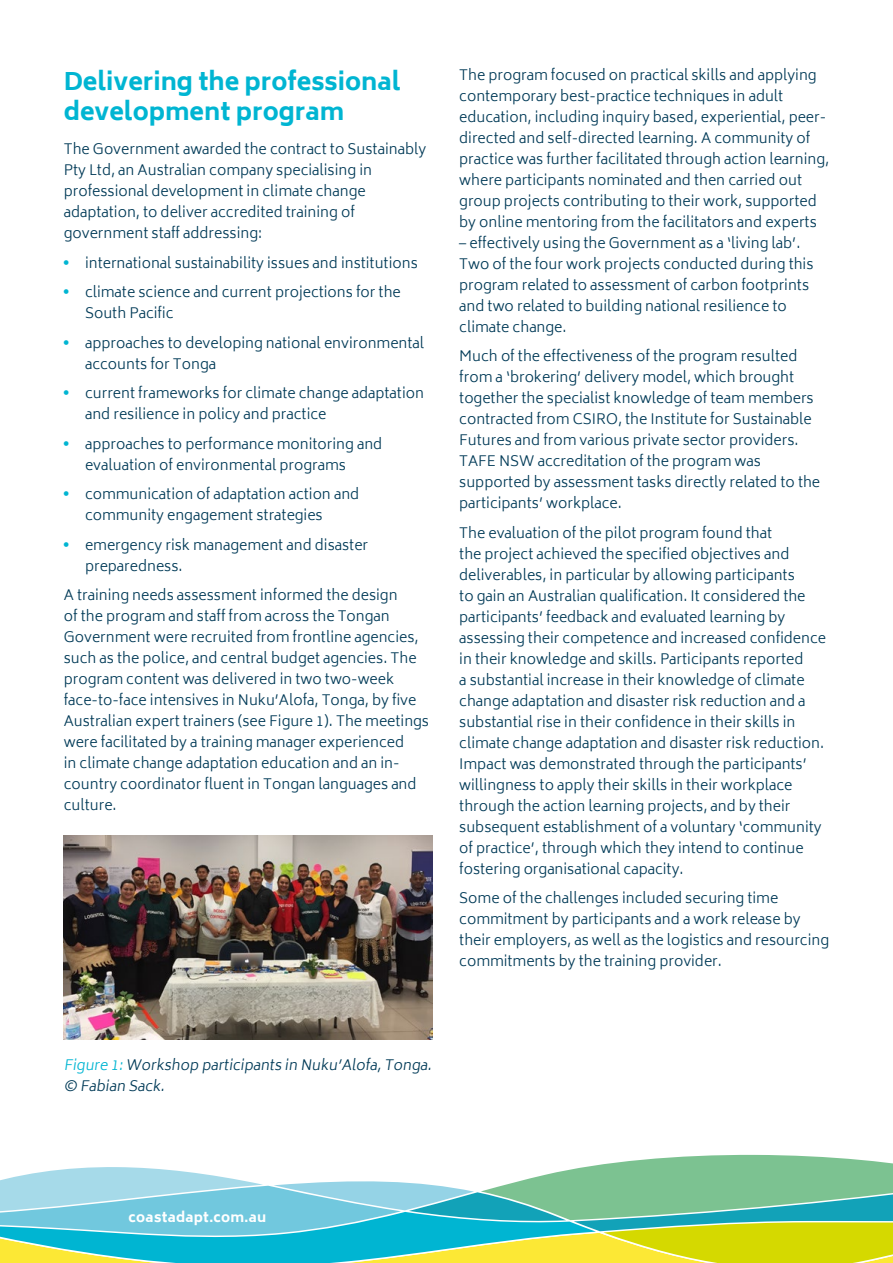
<style>
.page{position:relative;width:893px;height:1263px;background:#fff}
.page>*{position:absolute;margin:0;border:0;box-sizing:border-box;transform-origin:0 0}
.t1{font:800 24px/30px "Biryani";color:#00b5d2}
.t2{font:300 14.25px/21px "Biryani";color:#003a57}
.t3{font:800 13.5px "Biryani";letter-spacing:.02em;color:#fff}
.s1{font-weight:800;color:#00b5d2}
.s2{color:#00b5d2}
</style>
<div class="page">
<svg style="left:0;top:1154px;width:893px;height:109px"></svg>
<img style="left:64px;top:836px;width:369px;height:203px">
<h1 class="t1" style="left:64px;top:67px;width:338px">Delivering the professional development program</h1>
<p class="t2" style="left:64px;top:139px;width:364px">The Government awarded the contract to Sustainably Pty Ltd, an Australian company specialising in professional development in climate change adaptation, to deliver accredited training of government staff addressing:</p>
<p class="t2" style="left:64px;top:252px;width:356px"><span class="s1">•</span> international sustainability issues and institutions</p>
<p class="t2" style="left:85px;top:282px;width:317px;text-indent:-21px"><span class="s1">•</span> climate science and current projections for the<br>South Pacific</p>
<p class="t2" style="left:85px;top:332px;width:341px;text-indent:-21px"><span class="s1">•</span> approaches to developing national environmental accounts for Tonga</p>
<p class="t2" style="left:85px;top:383px;width:340px;text-indent:-21px"><span class="s1">•</span> current frameworks for climate change adaptation and resilience in policy and practice</p>
<p class="t2" style="left:85px;top:433px;width:299px;text-indent:-21px"><span class="s1">•</span> approaches to performance monitoring and evaluation of environmental programs</p>
<p class="t2" style="left:85px;top:484px;width:276px;text-indent:-21px"><span class="s1">•</span> communication of adaptation action and community engagement strategies</p>
<p class="t2" style="left:85px;top:534px;width:285px;text-indent:-21px"><span class="s1">•</span> emergency risk management and disaster preparedness.</p>
<p class="t2" style="left:64px;top:585px;width:367px">A training needs assessment informed the design<br>of the program and staff from across the Tongan Government were recruited from frontline agencies, such as the police, and central budget agencies. The program content was delivered in two two-week face-to-face intensives in Nuku’Alofa, Tonga, by five Australian expert trainers (see Figure 1). The meetings were facilitated by a training manager experienced<br>in climate change adaptation education and an in&shy;country coordinator fluent in Tongan languages and culture.</p>
<p class="t2" style="left:459px;top:64px;width:371px">The program focused on practical skills and applying contemporary best-practice techniques in adult education, including inquiry based, experiential, peer&shy;directed and self-directed learning. A community of practice was further facilitated through action learning, where participants nominated and then carried out group projects contributing to their work, supported by online mentoring from the facilitators and experts</p>
<p class="t2" style="left:459px;top:232px;width:356px">– effectively using the Government as a ‘living lab’.<br>Two of the four work projects conducted during this program related to assessment of carbon footprints and two related to building national resilience to climate change.</p>
<p class="t2" style="left:459px;top:346px;width:362px">Much of the effectiveness of the program resulted from a ‘brokering’ delivery model, which brought together the specialist knowledge of team members contracted from CSIRO, the Institute for Sustainable Futures and from various private sector providers.<br>TAFE NSW accreditation of the program was supported by assessment tasks directly related to the participants’ workplace.</p>
<p class="t2" style="left:459px;top:522px;width:368px">The evaluation of the pilot program found that<br>the project achieved the specified objectives and deliverables, in particular by allowing participants<br>to gain an Australian qualification. It considered the participants’ feedback and evaluated learning by assessing their competence and increased confidence in their knowledge and skills. Participants reported<br>a substantial increase in their knowledge of climate change adaptation and disaster risk reduction and a substantial rise in their confidence in their skills in climate change adaptation and disaster risk reduction.<br>Impact was demonstrated through the participants’ willingness to apply their skills in their workplace through the action learning projects, and by their subsequent establishment of a voluntary ‘community of practice’, through which they intend to continue fostering organisational capacity.</p>
<p class="t2" style="left:459px;top:888px;width:371px">Some of the challenges included securing time commitment by participants and a work release by their employers, as well as the logistics and resourcing commitments by the training provider.</p>
<p class="t2" style="left:64px;top:1055px;width:373px"><span class="s2">Figure 1:</span>Workshop participants in Nuku’Alofa,Tonga. © Fabian Sack.</p>
<p class="t3" style="left:129px;top:1209px;width:139px">coastadapt.com.au</p>
</div>
